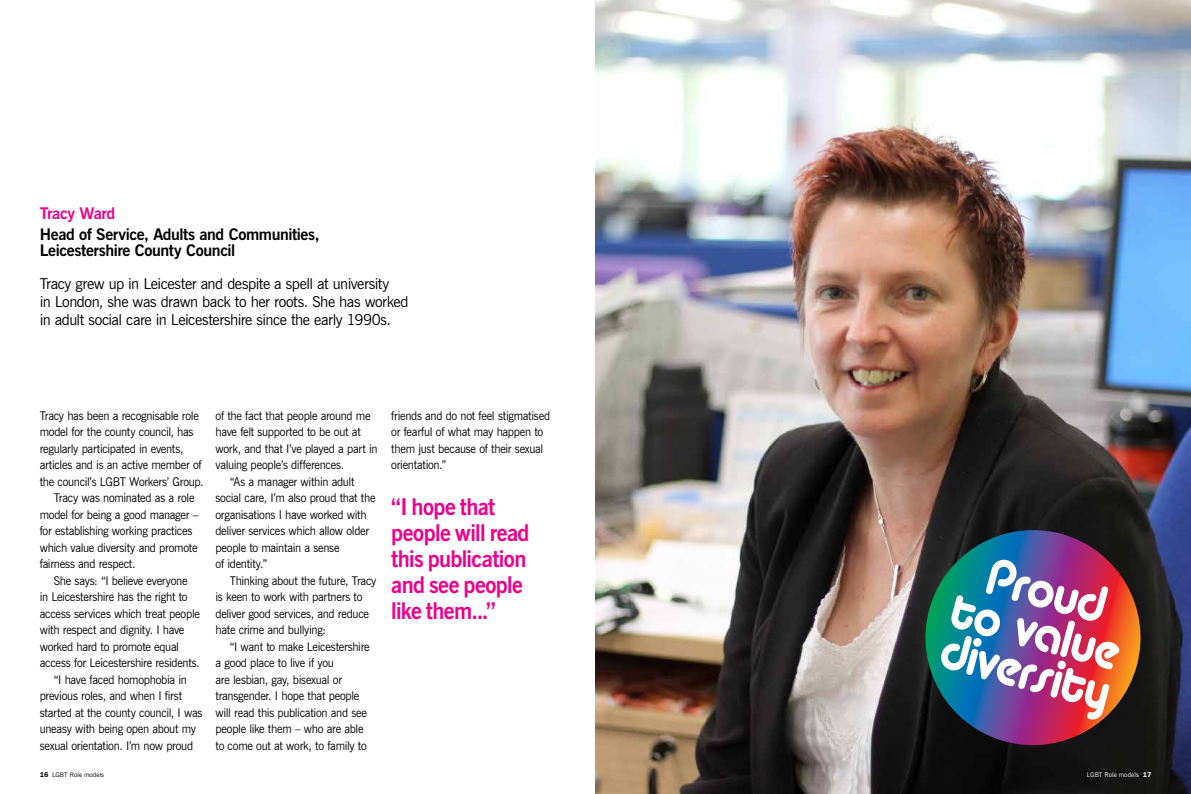
<style>
.page{position:relative;width:1191px;height:794px;background:#fff}
.page>*{position:absolute;margin:0;border:0;box-sizing:border-box;transform-origin:0 0}
.t1{font:52.4px/41.6px "Alba";color:#fff;text-align:center;scale:.95 1}
.t2{font:700 23px/26px "News Gothic BT";letter-spacing:-.025em;color:#ec008c;scale:.95 1}
.t3{font:700 16px/16px "News Gothic BT";letter-spacing:-.025em;color:#000}
.t4{font:700 16px "News Gothic BT";letter-spacing:-.025em;color:#ec008c}
.t5{font:15px/18px "News Gothic BT";letter-spacing:-.03em;color:#000}
.t6{font:12px/16.5px "News Gothic BT";letter-spacing:-.025em;color:#000;scale:.95 1}
.t7{font:6.5px "News Gothic BT";letter-spacing:.005em;color:#000}
.t8{font:6.5px "News Gothic BT";letter-spacing:.005em;color:#fff}
.s1{font-family:"Franklin Gothic IT Cby BT";font-weight:600;font-size:7px}
</style>
<div class="page">
<img style="left:595px;top:0;width:596px;height:794px">
<svg style="left:913px;top:530px;width:239px;height:227px;background:#563f5a"></svg>
<h3 class="t4" style="left:40px;top:203px;width:77px">Tracy Ward</h3>
<h3 class="t3" style="left:40px;top:226px;width:281px">Head of Service, Adults and Communities,<br>Leicestershire County Council</h3>
<p class="t5" style="left:40px;top:275px;width:370px">Tracy grew up in Leicester and despite a spell at university<br>in London, she was drawn back to her roots. She has worked in adult social care in Leicestershire since the early 1990s.</p>
<p class="t6" style="left:40px;top:407px;width:169px">Tracy has been a recognisable role</p>
<p class="t6" style="left:40px;top:423px;width:163px">model for the county council, has</p>
<p class="t6" style="left:40px;top:440px;width:153px">regularly participated in events,</p>
<p class="t6" style="left:40px;top:456px;width:172px">articles and is an active member of</p>
<p class="t6" style="left:40px;top:473px;width:174px">the council’s LGBT Workers’ Group.</p>
<p class="t6" style="left:54px;top:489px;width:149px">Tracy was nominated as a role</p>
<p class="t6" style="left:40px;top:506px;width:168px">model for being a good manager –</p>
<p class="t6" style="left:40px;top:522px;width:162px">for establishing working practices</p>
<p class="t6" style="left:40px;top:539px;width:168px">which value diversity and promote</p>
<p class="t6" style="left:40px;top:555px;width:102px">fairness and respect.</p>
<p class="t6" style="left:54px;top:572px;width:142px">She says: “I believe everyone</p>
<p class="t6" style="left:40px;top:588px;width:157px">in Leicestershire has the right to</p>
<p class="t6" style="left:40px;top:605px;width:170px">access services which treat people</p>
<p class="t6" style="left:40px;top:621px;width:154px">with respect and dignity. I have</p>
<p class="t6" style="left:40px;top:638px;width:148px">worked hard to promote equal</p>
<p class="t6" style="left:40px;top:654px;width:170px">access for Leicestershire residents.</p>
<p class="t6" style="left:54px;top:671px;width:142px">“I have faced homophobia in</p>
<p class="t6" style="left:40px;top:687px;width:152px">previous roles, and when I first</p>
<p class="t6" style="left:40px;top:704px;width:173px">started at the county council, I was</p>
<p class="t6" style="left:40px;top:720px;width:166px">uneasy with being open about my</p>
<p class="t6" style="left:40px;top:737px;width:163px">sexual orientation. I’m now proud</p>
<p class="t7" style="left:40px;top:770px;width:66px"><span class="s1">16</span> LGBT Role models</p>
<p class="t6" style="left:215px;top:407px;width:165px">of the fact that people around me</p>
<p class="t6" style="left:215px;top:423px;width:154px">have felt supported to be out at</p>
<p class="t6" style="left:215px;top:440px;width:172px">work, and that I’ve played a part in</p>
<p class="t6" style="left:215px;top:456px;width:137px">valuing people’s differences.</p>
<p class="t6" style="left:230px;top:473px;width:133px">“As a manager within adult</p>
<p class="t6" style="left:215px;top:489px;width:170px">social care, I’m also proud that the</p>
<p class="t6" style="left:215px;top:506px;width:161px">organisations I have worked with</p>
<p class="t6" style="left:215px;top:522px;width:163px">deliver services which allow older</p>
<p class="t6" style="left:215px;top:539px;width:132px">people to maintain a sense</p>
<p class="t6" style="left:215px;top:555px;width:56px">of identity.”</p>
<p class="t6" style="left:230px;top:572px;width:156px">Thinking about the future, Tracy</p>
<p class="t6" style="left:215px;top:588px;width:156px">is keen to work with partners to</p>
<p class="t6" style="left:215px;top:605px;width:163px">deliver good services, and reduce</p>
<p class="t6" style="left:215px;top:621px;width:118px">hate crime and bullying:</p>
<p class="t6" style="left:230px;top:638px;width:149px">“I want to make Leicestershire</p>
<p class="t6" style="left:215px;top:654px;width:126px">a good place to live if you</p>
<p class="t6" style="left:215px;top:671px;width:135px">are lesbian, gay, bisexual or</p>
<p class="t6" style="left:215px;top:687px;width:153px">transgender. I hope that people</p>
<p class="t6" style="left:215px;top:704px;width:161px">will read this publication and see</p>
<p class="t6" style="left:215px;top:720px;width:157px">people like them – who are able</p>
<p class="t6" style="left:215px;top:737px;width:161px">to come out at work, to family to</p>
<p class="t6" style="left:391px;top:407px;width:169px">friends and do not feel stigmatised or fearful of what may happen to them just because of their sexual orientation.”</p>
<h2 class="t2" style="left:391px;top:494px;width:147px">“I hope that people will read this publication and see people like them...”</h2>
<h1 class="t1" style="left:967px;top:547px;width:184px;rotate:15deg">Proud to value diversity</h1>
<p class="t8" style="left:1087px;top:770px;width:66px">LGBT Role models <span class="s1">17</span></p>
</div>
